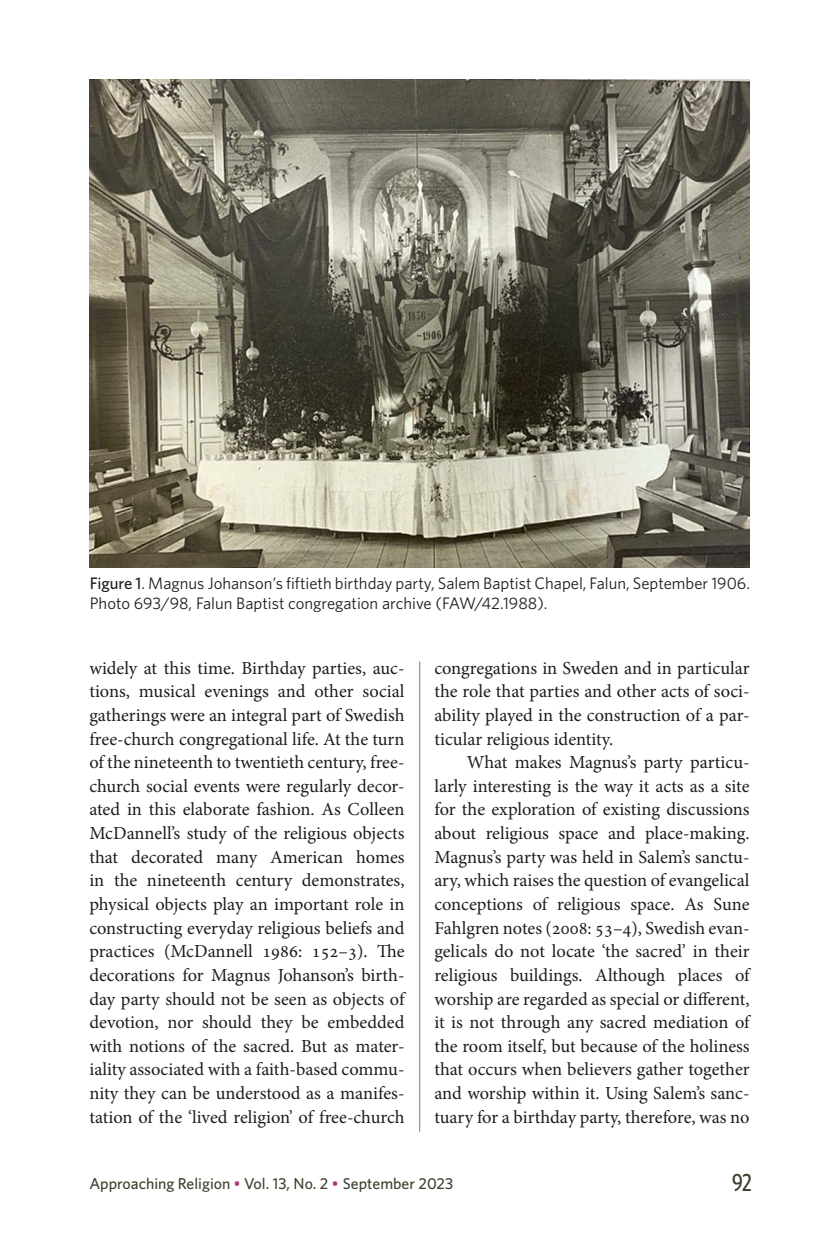
<style>
.page{position:relative;width:839px;height:1241px;background:#fff}
.page>*{position:absolute;margin:0;border:0;box-sizing:border-box;transform-origin:0 0}
.t1{font:500 24.5px "Whitney Condensed";color:#3d402e}
.Leipis{font:18.38px/23.6px "Minion Pro";letter-spacing:-.005em;color:#1d1d1b;text-align:justify}
.Kuvateksti{font:16.62px/20.1px "Whitney";color:#1d1d1b}
.t2{font:500 15.75px "Whitney";color:#3d402e}
.s1{font-weight:500}
.s2{color:#a73570}
</style>
<div class="page">
<img style="left:89px;top:79px;width:660px;height:488px">
<hr style="left:419px;top:661px;width:1px;height:470px;background:#b95d8d">
<p class="Kuvateksti" style="left:90px;top:572px;width:661px"><span class="s1">Figure 1</span>. Magnus Johanson’s fiftieth birthday party, Salem Baptist Chapel, Falun, September 1906.<br>Photo 693/98, Falun Baptist congregation archive (FAW/42.1988).</p>
<p class="Leipis" style="left:89px;top:656px;width:317px">widely at this time. Birthday parties, auc&shy;tions, musical evenings and other social gatherings were an integral part of Swedish free-church congregational life. At the turn of the nineteenth to twentieth century, free&shy;church social events were regularly decor&shy;ated in this elaborate fashion. As Colleen McDannell’s study of the religious objects that decorated many American homes in the nineteenth century demonstrates, physical objects play an important role in constructing everyday religious beliefs and practices (McDannell 1986: 152–3). The decorations for Magnus Johanson’s birth&shy;day party should not be seen as objects of devotion, nor should they be embedded with notions of the sacred. But as mater&shy;iality associated with a faith-based commu&shy;nity they can be understood as a manifes&shy;tation of the ‘lived religion’ of free-church</p>
<p class="Leipis" style="left:434px;top:656px;width:317px">congregations in Sweden and in particular the role that parties and other acts of soci&shy;ability played in the construction of a par&shy;ticular religious identity.</p>
<p class="Leipis" style="left:434px;top:750px;width:317px;text-indent:32px">What makes Magnus’s party particu&shy;larly interesting is the way it acts as a site for the exploration of existing discussions about religious space and place-making.<br>Magnus’s party was held in Salem’s sanctu&shy;ary, which raises the question of evangelical conceptions of religious space. As Sune Fahlgren notes (2008: 53–4), Swedish evan&shy;gelicals do not locate ‘the sacred’ in their religious buildings. Although places of worship are regarded as special or different, it is not through any sacred mediation of the room itself, but because of the holiness that occurs when believers gather together and worship within it. Using Salem’s sanc&shy;tuary for a birthday party, therefore, was no</p>
<p class="t2" style="left:89px;top:1172px;width:365px">Approaching Religion <span class="s2">•</span> Vol. 13, No. 2 <span class="s2">•</span> September 2023</p>
<h1 class="t1" style="left:731px;top:1167px;width:21px">92</h1>
</div>
